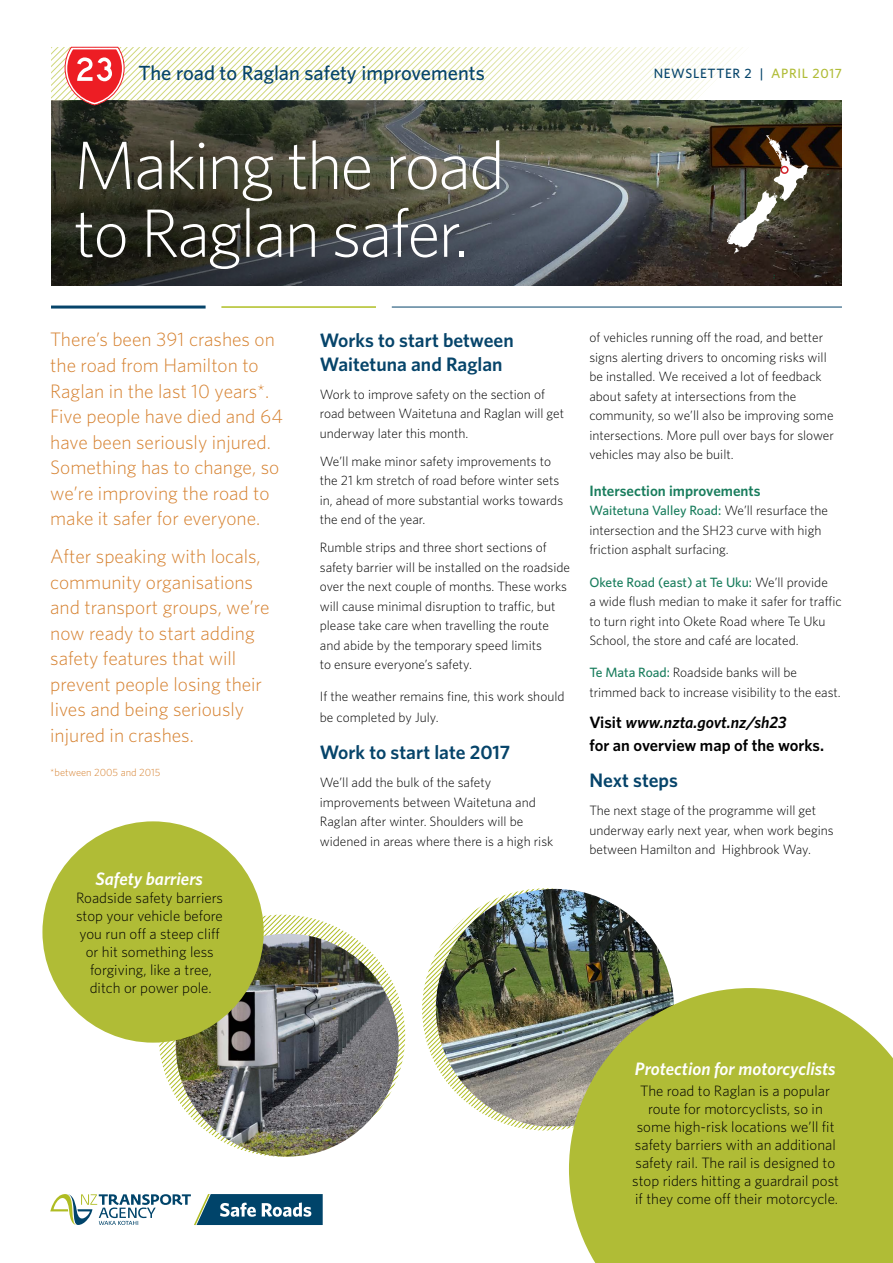
<style>
.page{position:relative;width:893px;height:1263px;background:#fff}
.page>*{position:absolute;margin:0;border:0;box-sizing:border-box;transform-origin:0 0}
.t1{font:300 68.4px/67.8px "Whitney";letter-spacing:-.03em;color:#fff}
.t2{font:500 20.55px "Whitney";color:#06446a}
.t3{font:300 19.5px/25.5px "Whitney";color:#d68231}
.t4{font:600 19.5px/24px "Whitney";color:#06446a}
.t5{font:italic 600 18px "Whitney";color:#fff}
.t6{font:600 16.5px/22.5px "Whitney";color:#000}
.t7{font:300 15px/18px "Whitney";color:#000;text-align:center}
.t8{font:600 15px "Whitney";color:#197d5d}
.t9{font:300 13.5px/19.5px "Whitney";color:#000}
.t10{font:500 13.5px "Whitney";letter-spacing:.05em;color:#06446a}
.t11{font:300 10.5px "Whitney";color:#d68231}
.s1{color:#b0bc36}
.s2{font-weight:500;color:#197d5d}
.s3{font-style:italic}
</style>
<div class="page">
<img style="left:761px;top:101px;width:81px;height:184px">
<svg style="left:51px;top:101px;width:710px;height:184px;background:#42443c"></svg>
<hr style="left:51px;top:306px;width:155px;height:3px;background:#06446a">
<hr style="left:392px;top:307px;width:450px;height:1px;background:#06446a">
<hr style="left:221px;top:306px;width:155px;height:2px;background:#afbe24">
<svg style="left:726px;top:133px;width:83px;height:120px"></svg>
<div style="left:780px;top:166px;width:9px;height:8px;border:2px solid #d2232a;border-radius:50%"></div>
<svg style="left:422px;top:954px;width:147px;height:176px"></svg>
<img style="left:436px;top:889px;width:237px;height:237px">
<svg style="left:159px;top:921px;width:246px;height:235px"></svg>
<img style="left:176px;top:934px;width:223px;height:223px;border-radius:111px">
<div style="left:42px;top:821px;width:222px;height:222px;background:#b0bc36;border-radius:50%"></div>
<svg style="left:51px;top:47px;width:698px;height:59px"></svg>
<svg style="left:50px;top:1194px;width:273px;height:31px"></svg>
<svg style="left:569px;top:988px;width:324px;height:275px;background:#afba44"></svg>
<h2 class="t2" style="left:139px;top:60px;width:348px">The road to Raglan safety improvements</h2>
<p class="t10" style="left:654px;top:65px;width:190px">NEWSLETTER 2 | <span class="s1">APRIL 2017</span></p>
<h1 class="t1" style="left:74px;top:130px;width:433px">Making the road to Raglan safer.</h1>
<h3 class="t3" style="left:50px;top:327px;width:234px">There’s been 391 crashes on the road from Hamilton to<br>Raglan in the last 10 years*.<br>Five people have died and 64 have been seriously injured.<br>Something has to change, so we’re improving the road to make it safer for everyone.</h3>
<h3 class="t3" style="left:50px;top:543px;width:221px">After speaking with locals, community organisations and transport groups, we’re now ready to start adding safety features that will prevent people losing their lives and being seriously injured in crashes.</h3>
<p class="t11" style="left:50px;top:766px;width:112px">*between 2005 and 2015</p>
<h3 class="t5" style="left:96px;top:867px;width:109px">Safety barriers</h3>
<p class="t7" style="left:76px;top:889px;width:149px">Roadside safety barriers stop your vehicle before you run off a steep cliff or hit something less forgiving, like a tree, ditch or power pole.</p>
<h3 class="t4" style="left:320px;top:327px;width:195px">Works to start between<br>Waitetuna and Raglan</h3>
<p class="t9" style="left:320px;top:384px;width:246px">Work to improve safety on the section of road between Waitetuna and Raglan will get underway later this month.</p>
<p class="t9" style="left:320px;top:451px;width:245px">We’ll make minor safety improvements to the 21 km stretch of road before winter sets in, ahead of more substantial works towards the end of the year.</p>
<p class="t9" style="left:320px;top:537px;width:252px">Rumble strips and three short sections of safety barrier will be installed on the roadside over the next couple of months. These works will cause minimal disruption to traffic, but please take care when travelling the route and abide by the temporary speed limits<br>to ensure everyone’s safety.</p>
<p class="t9" style="left:320px;top:686px;width:246px;line-height:21px">If the weather remains fine, this work should be completed by July.</p>
<h3 class="t4" style="left:320px;top:740px;width:192px">Work to start late 2017</h3>
<p class="t9" style="left:320px;top:772px;width:235px">We’ll add the bulk of the safety improvements between Waitetuna and Raglan after winter. Shoulders will be widened in areas where there is a high risk</p>
<p class="t9" style="left:589px;top:327px;width:246px">of vehicles running off the road, and better signs alerting drivers to oncoming risks will be installed. We received a lot of feedback about safety at intersections from the community, so we’ll also be improving some intersections. More pull over bays for slower vehicles may also be built.</p>
<p class="t8" style="left:589px;top:482px;width:173px">Intersection improvements</p>
<p class="t9" style="left:589px;top:501px;width:240px"><span class="s2">Waitetuna Valley Road:</span> We’ll resurface the intersection and the SH23 curve with high friction asphalt surfacing.</p>
<p class="t9" style="left:589px;top:572px;width:254px"><span class="s2">Okete Road (east) at Te Uku:</span> We’ll provide<br>a wide flush median to make it safer for traffic to turn right into Okete Road where Te Uku School, the store and café are located.</p>
<p class="t9" style="left:589px;top:663px;width:253px"><span class="s2">Te Mata Road:</span> Roadside banks will be trimmed back to increase visibility to the east.</p>
<p class="t6" style="left:589px;top:710px;width:236px">Visit <span class="s3">www.nzta.govt.nz/sh23<br></span>for an overview map of the works.</p>
<h3 class="t4" style="left:589px;top:768px;width:90px">Next steps</h3>
<p class="t9" style="left:589px;top:801px;width:246px">The next stage of the programme will get underway early next year, when work begins between Hamilton and Highbrook Way.</p>
<h3 class="t5" style="left:635px;top:1056px;width:202px">Protection for motorcyclists</h3>
<p class="t7" style="left:632px;top:1082px;width:208px">The road to Raglan is a popular route for motorcyclists, so in some high-risk locations we’ll fit safety barriers with an additional safety rail. The rail is designed to stop riders hitting a guardrail post if they come off their motorcycle.</p>
</div>
